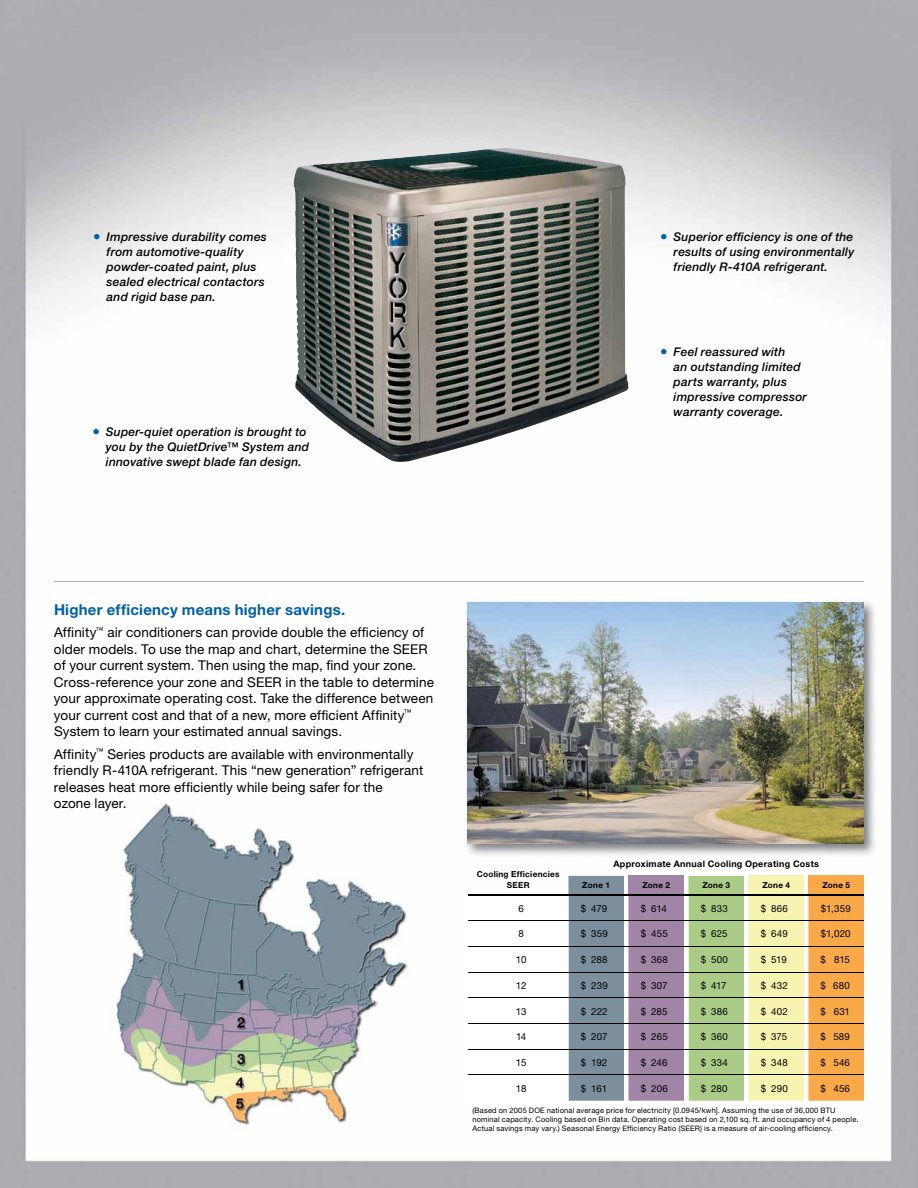
<style>
.page{position:relative;width:918px;height:1188px;background:#fff}
.page>*{position:absolute;margin:0;border:0;box-sizing:border-box;transform-origin:0 0}
.t1{font:700 15px "Helvetica Neue";letter-spacing:.015em;color:#0060a9}
.t2{font:13.5px/16.5px "Helvetica Neue";letter-spacing:.01em;color:#000}
.t3{font:italic 500 12px/15px "Helvetica Neue";letter-spacing:.02em;color:#000}
.t4{font:9.75px "Helvetica Neue";letter-spacing:.015em;color:#000}
.t5{font:700 9px "Helvetica Neue";letter-spacing:.03em;color:#000}
.t6{font:700 8.25px/10.5px "Helvetica Neue";letter-spacing:.03em;color:#000;text-align:center}
.t7{font:7.5px/9px "Helvetica Neue";letter-spacing:.025em;color:#000}
.s1{font-size:15px;color:#0060a9}
</style>
<div class="page">
<img style="left:0;top:0;width:918px;height:1188px">
<hr style="left:54px;top:581px;width:810px;height:1px;background:#a7a9ac">
<img style="left:293px;top:148px;width:335px;height:314px">
<img style="left:465px;top:599px;width:412px;height:258px">
<img style="left:468px;top:603px;width:396px;height:241px">
<img style="left:108px;top:796px;width:304px;height:338px">
<svg style="left:468px;top:896px;width:100px;height:205px"></svg>
<hr style="left:468px;top:998px;width:100px;height:1px;background:#000">
<hr style="left:468px;top:1023px;width:100px;height:1px;background:#000">
<hr style="left:468px;top:1075px;width:100px;height:1px;background:#000">
<hr style="left:468px;top:946px;width:100px;height:1px;background:#000">
<hr style="left:468px;top:1049px;width:100px;height:1px;background:#000">
<hr style="left:468px;top:972px;width:100px;height:1px;background:#000">
<hr style="left:468px;top:920px;width:100px;height:1px;background:#000">
<svg style="left:568px;top:876px;width:296px;height:225px;background:#bfb595"></svg>
<hr style="left:568px;top:894px;width:56px;height:2px;background:#000">
<hr style="left:628px;top:894px;width:56px;height:2px;background:#000">
<hr style="left:688px;top:894px;width:56px;height:2px;background:#000">
<hr style="left:748px;top:894px;width:56px;height:2px;background:#000">
<hr style="left:808px;top:894px;width:56px;height:2px;background:#000">
<hr style="left:468px;top:894px;width:100px;height:2px;background:#000">
<p class="t3" style="left:107px;top:229px;width:162px;text-indent:-14px"><span class="s1">•</span> Impressive durability comes from automotive-quality powder-coated paint, plus sealed electrical contactors and rigid base pan.</p>
<p class="t3" style="left:106px;top:424px;width:205px;text-indent:-14px"><span class="s1">•</span> Super-quiet operation is brought to you by the QuietDrive™ System and innovative swept blade fan design.</p>
<p class="t3" style="left:674px;top:229px;width:182px;text-align:justify;text-indent:-14px"><span class="s1">•</span> Superior efficiency is one of the results of using environmentally friendly R-410A refrigerant.</p>
<p class="t3" style="left:674px;top:345px;width:135px;text-indent:-14px"><span class="s1">•</span> Feel reassured with<br>an outstanding limited parts warranty, plus impressive compressor warranty coverage.</p>
<p class="t1" style="left:54px;top:600px;width:293px">Higher efficiency means higher savings.</p>
<p class="t2" style="left:54px;top:624px;width:381px">Affinity<sup>™</sup> air conditioners can provide double the efficiency of older models. To use the map and chart, determine the SEER of your current system. Then using the map, find your zone.<br>Cross-reference your zone and SEER in the table to determine your approximate operating cost. Take the difference between your current cost and that of a new, more efficient Affinity<sup>™ </sup>System to learn your estimated annual savings.</p>
<p class="t2" style="left:54px;top:745px;width:371px">Affinity<sup>™</sup> Series products are available with environmentally friendly R-410A refrigerant. This “new generation” refrigerant releases heat more efficiently while being safer for the<br>ozone layer.</p>
<p class="t6" style="left:477px;top:869px;width:84px">Cooling Efficiencies<br>SEER</p>
<p class="t5" style="left:613px;top:858px;width:207px">Approximate Annual Cooling Operating Costs</p>
<p class="t6" style="left:582px;top:880px;width:29px">Zone 1</p>
<p class="t6" style="left:642px;top:880px;width:29px">Zone 2</p>
<p class="t6" style="left:702px;top:880px;width:29px">Zone 3</p>
<p class="t6" style="left:762px;top:880px;width:29px">Zone 4</p>
<p class="t6" style="left:822px;top:880px;width:29px">Zone 5</p>
<p class="t4" style="left:518px;top:902px;width:7px">6</p>
<p class="t4" style="left:581px;top:902px;width:28px">$ 479</p>
<p class="t4" style="left:641px;top:902px;width:28px">$ 614</p>
<p class="t4" style="left:701px;top:902px;width:29px">$ 833</p>
<p class="t4" style="left:761px;top:902px;width:29px">$ 866</p>
<p class="t4" style="left:821px;top:902px;width:31px">$1,359</p>
<p class="t4" style="left:518px;top:928px;width:7px">8</p>
<p class="t4" style="left:581px;top:928px;width:28px">$ 359</p>
<p class="t4" style="left:641px;top:928px;width:28px">$ 455</p>
<p class="t4" style="left:701px;top:928px;width:28px">$ 625</p>
<p class="t4" style="left:761px;top:928px;width:28px">$ 649</p>
<p class="t4" style="left:821px;top:928px;width:31px">$1,020</p>
<p class="t4" style="left:516px;top:954px;width:12px">10</p>
<p class="t4" style="left:581px;top:954px;width:28px">$ 288</p>
<p class="t4" style="left:641px;top:954px;width:29px">$ 368</p>
<p class="t4" style="left:701px;top:954px;width:29px">$ 500</p>
<p class="t4" style="left:761px;top:954px;width:27px">$ 519</p>
<p class="t4" style="left:820px;top:954px;width:31px">$ 815</p>
<p class="t4" style="left:516px;top:980px;width:12px">12</p>
<p class="t4" style="left:581px;top:980px;width:28px">$ 239</p>
<p class="t4" style="left:641px;top:980px;width:28px">$ 307</p>
<p class="t4" style="left:701px;top:980px;width:27px">$ 417</p>
<p class="t4" style="left:761px;top:980px;width:28px">$ 432</p>
<p class="t4" style="left:820px;top:980px;width:31px">$ 680</p>
<p class="t4" style="left:516px;top:1005px;width:12px">13</p>
<p class="t4" style="left:581px;top:1005px;width:28px">$ 222</p>
<p class="t4" style="left:641px;top:1005px;width:28px">$ 285</p>
<p class="t4" style="left:701px;top:1005px;width:29px">$ 386</p>
<p class="t4" style="left:761px;top:1005px;width:28px">$ 402</p>
<p class="t4" style="left:820px;top:1005px;width:31px">$ 631</p>
<p class="t4" style="left:516px;top:1031px;width:12px">14</p>
<p class="t4" style="left:581px;top:1031px;width:28px">$ 207</p>
<p class="t4" style="left:641px;top:1031px;width:28px">$ 265</p>
<p class="t4" style="left:701px;top:1031px;width:29px">$ 360</p>
<p class="t4" style="left:761px;top:1031px;width:28px">$ 375</p>
<p class="t4" style="left:820px;top:1031px;width:31px">$ 589</p>
<p class="t4" style="left:516px;top:1057px;width:12px">15</p>
<p class="t4" style="left:581px;top:1057px;width:28px">$ 192</p>
<p class="t4" style="left:641px;top:1057px;width:28px">$ 246</p>
<p class="t4" style="left:701px;top:1057px;width:28px">$ 334</p>
<p class="t4" style="left:761px;top:1057px;width:28px">$ 348</p>
<p class="t4" style="left:820px;top:1057px;width:31px">$ 546</p>
<p class="t4" style="left:516px;top:1082px;width:12px">18</p>
<p class="t4" style="left:581px;top:1082px;width:28px">$ 161</p>
<p class="t4" style="left:641px;top:1082px;width:28px">$ 206</p>
<p class="t4" style="left:701px;top:1082px;width:28px">$ 280</p>
<p class="t4" style="left:761px;top:1082px;width:29px">$ 290</p>
<p class="t4" style="left:820px;top:1082px;width:31px">$ 456</p>
<p class="t7" style="left:472px;top:1106px;width:388px">(Based on 2005 DOE national average price for electricity [0.0945/kwh]. Assuming the use of 36,000 BTU nominal capacity. Cooling based on Bin data. Operating cost based on 2,100 sq. ft. and occupancy of 4 people.<br>Actual savings may vary.) Seasonal Energy Efficiency Ratio (SEER) is a measure of air-cooling efficiency.</p>
</div>
